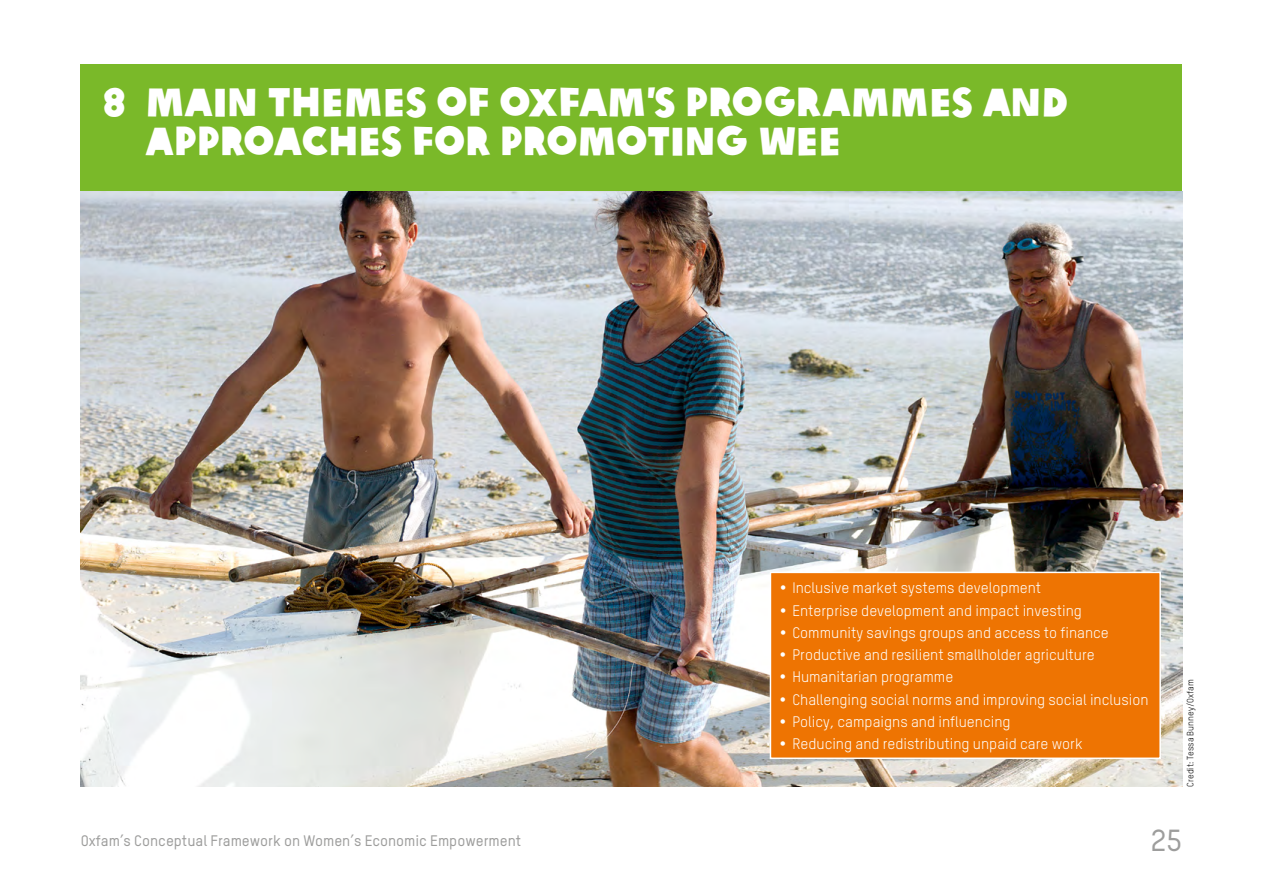
<style>
.page{position:relative;width:1263px;height:893px;background:#fff}
.page>*{position:absolute;margin:0;border:0;box-sizing:border-box;transform-origin:0 0}
.t1{font:39px/39px "Oxfam Global Headline";color:#fff}
.t2{font:500 30px "Oxfam TSTARPRO";color:#9d9d9c}
.t3{font:15px/22.2px "Oxfam TSTARPRO";color:#fff}
.t4{font:500 15px "Oxfam TSTARPRO";color:#9d9d9c}
.t5{font:9px "Oxfam TSTARPRO";color:#000}
</style>
<div class="page">
<div style="left:81px;top:64px;width:1101px;height:723px;background:#7ab929"></div>
<img style="left:81px;top:191px;width:1101px;height:596px">
<div style="left:769px;top:571px;width:393px;height:189px;background:#ee7402"></div>
<svg style="left:781px;top:586px;width:4px;height:4px"></svg>
<svg style="left:781px;top:608px;width:4px;height:4px"></svg>
<svg style="left:781px;top:630px;width:4px;height:4px"></svg>
<svg style="left:781px;top:652px;width:4px;height:5px"></svg>
<svg style="left:781px;top:674px;width:4px;height:5px"></svg>
<svg style="left:781px;top:697px;width:4px;height:4px"></svg>
<svg style="left:781px;top:719px;width:4px;height:4px"></svg>
<svg style="left:781px;top:741px;width:4px;height:5px"></svg>
<h1 class="t1" style="left:145px;top:79px;width:923px;text-indent:-43px">8 MAIN THEMES OF OXFAM’S PROGRAMMES AND<br>APPROACHES FOR PROMOTING WEE</h1>
<p class="t3" style="left:792px;top:577px;width:358px">Inclusive market systems development<br>Enterprise development and impact investing Community savings groups and access to finance Productive and resilient smallholder agriculture Humanitarian programme<br>Challenging social norms and improving social inclusion Policy, campaigns and influencing<br>Reducing and redistributing unpaid care work</p>
<p class="t5" style="left:1185px;top:787px;width:109px;rotate:-90deg">Credit: Tessa Bunney/Oxfam</p>
<p class="t4" style="left:81px;top:831px;width:442px">Oxfam’s Conceptual Framework on Women’s Economic Empowerment</p>
<h2 class="t2" style="left:1151px;top:822px;width:33px">25</h2>
</div>
